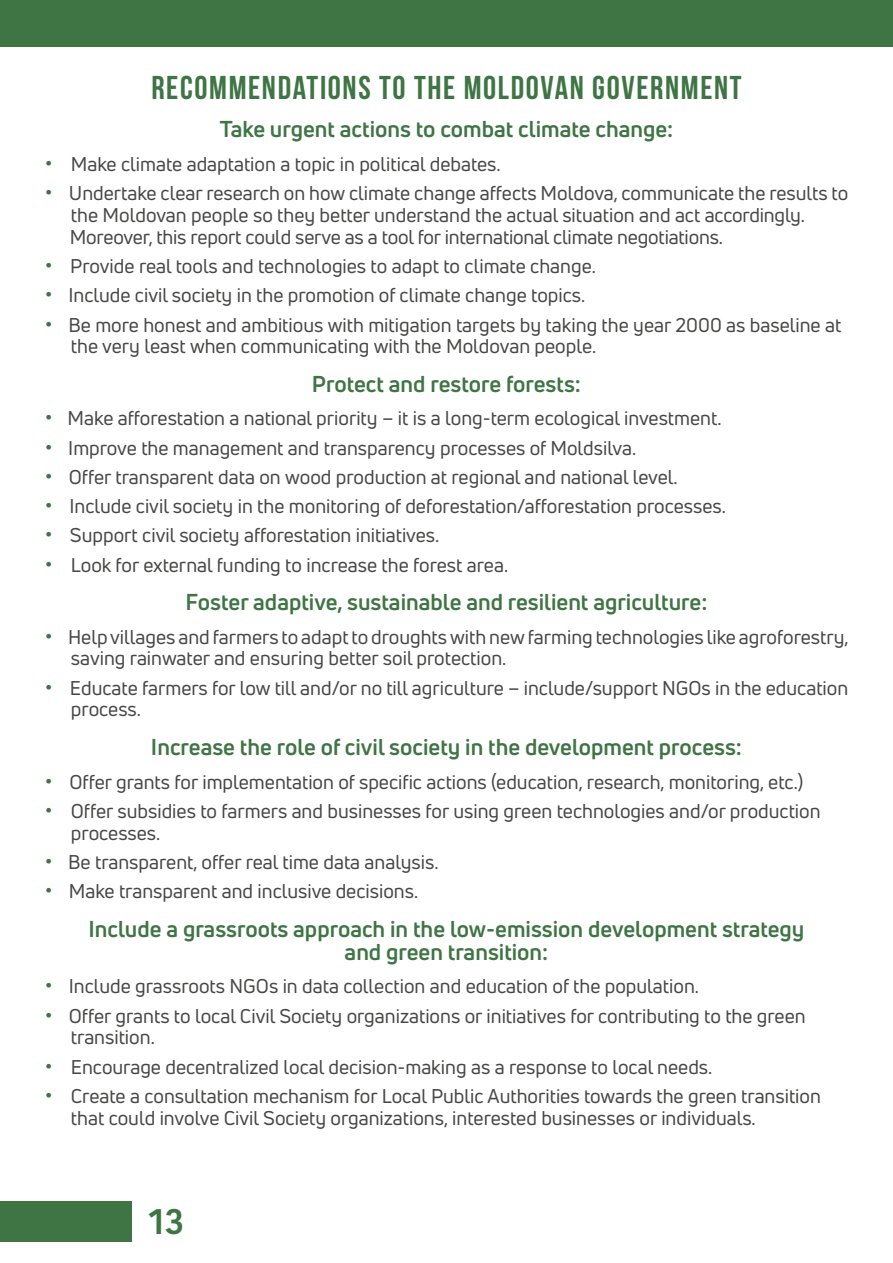
<style>
.page{position:relative;width:893px;height:1263px;background:#fff}
.page>*{position:absolute;margin:0;border:0;box-sizing:border-box;transform-origin:0 0}
.t1{font:600 36px "Kohinoor Devanagari";color:#3f7544}
.t2{font:700 33px "Bebas Neue";letter-spacing:.05em;color:#3f7544}
.t3{font:700 22.5px/22.5px "Uni Neue";color:#3f7544;text-align:center}
.t4{font:19.5px/21.8px "Uni Neue";color:#474746}
.s1{font-size:24px;color:#3f7544}
</style>
<div class="page">
<div style="left:0;top:1201px;width:132px;height:41px;background:#3f7544"></div>
<div style="left:0;top:0;width:893px;height:47px;background:#3f7544"></div>
<h2 class="t2" style="left:151px;top:70px;width:592px">RECOMMENDATIONS TO THE MOLDOVAN GOVERNMENT</h2>
<p class="t3" style="left:220px;top:118px;width:455px">Take urgent actions to combat climate change:</p>
<p class="t4" style="left:45px;top:153px;width:457px"><span class="s1">•</span> Make climate adaptation a topic in political debates.</p>
<p class="t4" style="left:70px;top:182px;width:780px;text-indent:-25px"><span class="s1">•</span> Undertake clear research on how сlimate сhange affects Moldova, communicate the results to the Moldovan people so they better understand the actual situation and act accordingly.<br>Moreover, this report could serve as a tool for international climate negotiations.</p>
<p class="t4" style="left:45px;top:255px;width:553px"><span class="s1">•</span> Provide real tools and technologies to adapt to climate change.</p>
<p class="t4" style="left:45px;top:284px;width:542px"><span class="s1">•</span> Include civil society in the promotion of climate change topics.</p>
<p class="t4" style="left:71px;top:314px;width:772px;text-indent:-26px"><span class="s1">•</span> Be more honest and ambitious with mitigation targets by taking the year 2000 as baseline at the very least when communicating with the Moldovan people.</p>
<p class="t3" style="left:312px;top:372px;width:271px">Protect and restore forests:</p>
<p class="t4" style="left:45px;top:407px;width:678px"><span class="s1">•</span> Make afforestation a national priority – it is a long-term ecological investment.</p>
<p class="t4" style="left:45px;top:437px;width:593px"><span class="s1">•</span> Improve the management and transparency processes of Moldsilva.</p>
<p class="t4" style="left:45px;top:466px;width:635px"><span class="s1">•</span> Offer transparent data on wood production at regional and national level.</p>
<p class="t4" style="left:45px;top:495px;width:683px"><span class="s1">•</span> Include civil society in the monitoring of deforestation/afforestation processes.</p>
<p class="t4" style="left:45px;top:524px;width:396px"><span class="s1">•</span> Support civil society afforestation initiatives.</p>
<p class="t4" style="left:45px;top:554px;width:465px"><span class="s1">•</span> Look for external funding to increase the forest area.</p>
<p class="t3" style="left:186px;top:590px;width:523px">Foster adaptive, sustainable and resilient agriculture:</p>
<p class="t4" style="left:71px;top:626px;width:779px;text-indent:-26px"><span class="s1">•</span> Help villages and farmers to adapt to droughts with new farming technologies like agroforestry, saving rainwater and ensuring better soil protection.</p>
<p class="t4" style="left:71px;top:677px;width:779px;text-indent:-26px"><span class="s1">•</span> Educate farmers for low till and/or no till agriculture – include/support NGOs in the education process.</p>
<p class="t3" style="left:151px;top:735px;width:592px">Increase the role of civil society in the development process:</p>
<p class="t4" style="left:45px;top:770px;width:760px"><span class="s1">•</span> Offer grants for implementation of specific actions (education, research, monitoring, etc.)</p>
<p class="t4" style="left:71px;top:800px;width:751px;text-indent:-26px"><span class="s1">•</span> Offer subsidies to farmers and businesses for using green technologies and/or production processes.</p>
<p class="t4" style="left:45px;top:851px;width:395px"><span class="s1">•</span> Be transparent, offer real time data analysis.</p>
<p class="t4" style="left:45px;top:880px;width:375px"><span class="s1">•</span> Make transparent and inclusive decisions.</p>
<p class="t3" style="left:88px;top:917px;width:717px">Include a grassroots approach in the low-emission development strategy and green transition:</p>
<p class="t4" style="left:45px;top:975px;width:656px"><span class="s1">•</span> Include grassroots NGOs in data collection and education of the population.</p>
<p class="t4" style="left:71px;top:1004px;width:736px;text-indent:-26px"><span class="s1">•</span> Offer grants to local Civil Society organizations or initiatives for contributing to the green transition.</p>
<p class="t4" style="left:45px;top:1055px;width:669px"><span class="s1">•</span> Encourage decentralized local decision-making as a response to local needs.</p>
<p class="t4" style="left:71px;top:1085px;width:751px;text-indent:-26px"><span class="s1">•</span> Create a consultation mechanism for Local Public Authorities towards the green transition that could involve Civil Society organizations, interested businesses or individuals.</p>
<h1 class="t1" style="left:149px;top:1200px;width:37px">13</h1>
</div>
